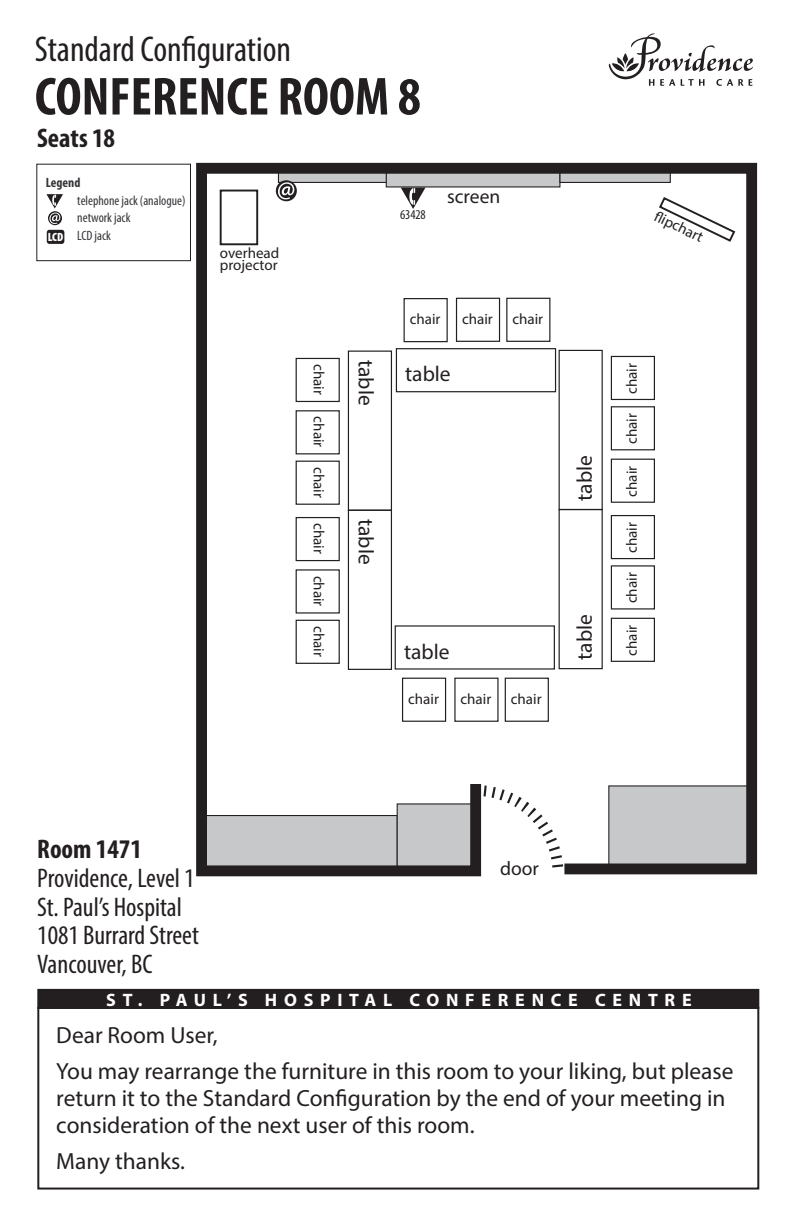
<style>
.page{position:relative;width:792px;height:1224px;background:#fff}
.page>*{position:absolute;margin:0;border:0;box-sizing:border-box;transform-origin:0 0}
.t1{font:700 condensed 54px "Myriad Pro";color:#231f20}
.t2{font:condensed 36px "Myriad Pro";color:#231f20}
.t3{font:condensed 27px/28.8px "Myriad Pro";color:#231f20}
.t4{font:700 condensed 27px "Myriad Pro";color:#231f20}
.t5{font:23.4px/36px "Myriad Pro";color:#231f20}
.t6{font:21.5px "Myriad Pro";color:#231f20}
.t7{font:19.5px "Myriad Pro";color:#231f20}
.t8{font:700 18px "Myriad Pro";letter-spacing:.375em;color:#fff}
.t9{font:15.1px/12.5px "Myriad Pro";color:#231f20}
.t10{font:condensed 13.5px "Myriad Pro";color:#363539}
.t11{font:700 condensed 13.5px "Myriad Pro";color:#363539}
.t12{font:condensed 13.5px "Myriad Pro";letter-spacing:-.005em;color:#231f20}
</style>
<div class="page">
<svg style="left:196px;top:162px;width:562px;height:715px"></svg>
<svg style="left:465px;top:780px;width:104px;height:97px"></svg>
<div style="left:396px;top:348px;width:160px;height:44px;border:1px solid #231f20"></div>
<div style="left:404px;top:298px;width:44px;height:44px;border:1px solid #231f20"></div>
<div style="left:456px;top:298px;width:44px;height:44px;border:1px solid #231f20"></div>
<div style="left:506px;top:298px;width:44px;height:44px;border:1px solid #231f20"></div>
<div style="left:402px;top:678px;width:44px;height:44px;border:1px solid #231f20"></div>
<div style="left:454px;top:678px;width:45px;height:44px;border:1px solid #231f20"></div>
<div style="left:505px;top:678px;width:44px;height:44px;border:1px solid #231f20"></div>
<div style="left:559px;top:509px;width:44px;height:160px;border:1px solid #231f20"></div>
<div style="left:611px;top:618px;width:44px;height:44px;border:1px solid #231f20"></div>
<div style="left:611px;top:565px;width:44px;height:45px;border:1px solid #231f20"></div>
<div style="left:611px;top:515px;width:44px;height:44px;border:1px solid #231f20"></div>
<div style="left:559px;top:350px;width:44px;height:160px;border:1px solid #231f20"></div>
<div style="left:611px;top:459px;width:44px;height:44px;border:1px solid #231f20"></div>
<div style="left:611px;top:406px;width:44px;height:44px;border:1px solid #231f20"></div>
<div style="left:611px;top:356px;width:44px;height:44px;border:1px solid #231f20"></div>
<div style="left:348px;top:351px;width:44px;height:160px;border:1px solid #231f20"></div>
<div style="left:296px;top:358px;width:44px;height:44px;border:1px solid #231f20"></div>
<div style="left:296px;top:410px;width:44px;height:44px;border:1px solid #231f20"></div>
<div style="left:296px;top:461px;width:44px;height:44px;border:1px solid #231f20"></div>
<div style="left:348px;top:510px;width:44px;height:160px;border:1px solid #231f20"></div>
<div style="left:296px;top:517px;width:44px;height:44px;border:1px solid #231f20"></div>
<div style="left:296px;top:569px;width:44px;height:45px;border:1px solid #231f20"></div>
<div style="left:296px;top:620px;width:44px;height:44px;border:1px solid #231f20"></div>
<div style="left:220px;top:190px;width:38px;height:55px;border:2px solid #231f20"></div>
<svg style="left:658px;top:196px;width:79px;height:47px"></svg>
<div style="left:37px;top:1007px;width:722px;height:183px;border:2px solid #231f20"></div>
<div style="left:37px;top:989px;width:722px;height:20px;background:#231f20"></div>
<svg style="left:609px;top:33px;width:144px;height:53px"></svg>
<div style="left:36px;top:164px;width:155px;height:97px;border:1px solid #231f20"></div>
<div style="left:47px;top:230px;width:17px;height:14px;background:#231f20;border-radius:3px"></div>
<svg style="left:46px;top:194px;width:17px;height:30px"></svg>
<svg style="left:401px;top:187px;width:25px;height:22px"></svg>
<svg style="left:276px;top:180px;width:21px;height:21px"></svg>
<svg style="left:278px;top:182px;width:16px;height:17px"></svg>
<h2 class="t2" style="left:35px;top:27px;width:258px">Standard Configuration</h2>
<h1 class="t1" style="left:35px;top:63px;width:388px">CONFERENCE ROOM 8</h1>
<p class="t4" style="left:37px;top:121px;width:79px">Seats 18</p>
<p class="t11" style="left:46px;top:174px;width:36px">Legend</p>
<p class="t10" style="left:77px;top:192px;width:110px">telephone jack (analogue)</p>
<p class="t10" style="left:77px;top:210px;width:55px">network jack</p>
<p class="t10" style="left:48px;top:227px;width:65px"><sub>LCD</sub> LCD jack</p>
<p class="t9" style="left:220px;top:246px;width:61px">overhead projector</p>
<p class="t12" style="left:400px;top:206px;width:27px">63428</p>
<p class="t7" style="left:447px;top:184px;width:55px">screen</p>
<p class="t9" style="left:325px;top:364px;width:32px;rotate:90deg">chair</p>
<p class="t6" style="left:379px;top:360px;width:47px;rotate:90deg">table</p>
<p class="t9" style="left:325px;top:416px;width:32px;rotate:90deg">chair</p>
<p class="t9" style="left:325px;top:467px;width:32px;rotate:90deg">chair</p>
<p class="t9" style="left:325px;top:523px;width:32px;rotate:90deg">chair</p>
<p class="t6" style="left:379px;top:519px;width:47px;rotate:90deg">table</p>
<p class="t9" style="left:325px;top:576px;width:32px;rotate:90deg">chair</p>
<p class="t9" style="left:325px;top:626px;width:32px;rotate:90deg">chair</p>
<p class="t9" style="left:410px;top:313px;width:32px">chair</p>
<p class="t9" style="left:462px;top:312px;width:32px">chair</p>
<p class="t9" style="left:512px;top:312px;width:32px">chair</p>
<p class="t6" style="left:405px;top:361px;width:47px">table</p>
<p class="t6" style="left:404px;top:638px;width:47px">table</p>
<p class="t9" style="left:408px;top:692px;width:32px">chair</p>
<p class="t9" style="left:461px;top:692px;width:32px">chair</p>
<p class="t9" style="left:511px;top:692px;width:32px">chair</p>
<p class="t9" style="left:658px;top:209px;width:54px;rotate:26deg">fl ipchart</p>
<p class="t9" style="left:625px;top:394px;width:32px;rotate:-90deg">chair</p>
<p class="t9" style="left:625px;top:444px;width:32px;rotate:-90deg">chair</p>
<p class="t6" style="left:571px;top:501px;width:47px;rotate:-90deg">table</p>
<p class="t9" style="left:625px;top:497px;width:32px;rotate:-90deg">chair</p>
<p class="t9" style="left:625px;top:553px;width:32px;rotate:-90deg">chair</p>
<p class="t9" style="left:625px;top:603px;width:32px;rotate:-90deg">chair</p>
<p class="t6" style="left:571px;top:660px;width:47px;rotate:-90deg">table</p>
<p class="t9" style="left:625px;top:656px;width:32px;rotate:-90deg">chair</p>
<p class="t4" style="left:37px;top:832px;width:106px">Room 1471</p>
<p class="t3" style="left:37px;top:863px;width:163px">Providence, Level 1<br>St. Paul’s Hospital<br>1081 Burrard Street<br>Vancouver, BC</p>
<p class="t7" style="left:500px;top:856px;width:40px">door</p>
<p class="t8" style="left:106px;top:988px;width:587px">ST. PAUL’S HOSPITAL CONFERENCE CENTRE</p>
<p class="t5" style="left:56px;top:1017px;width:679px">Dear Room User,<br>You may rearrange the furniture in this room to your liking, but please</p>
<p class="t5" style="left:56px;top:1084px;width:671px;line-height:27px">return it to the Standard Configuration by the end of your meeting in consideration of the next user of this room.</p>
<p class="t5" style="left:56px;top:1143px;width:130px">Many thanks.</p>
</div>
